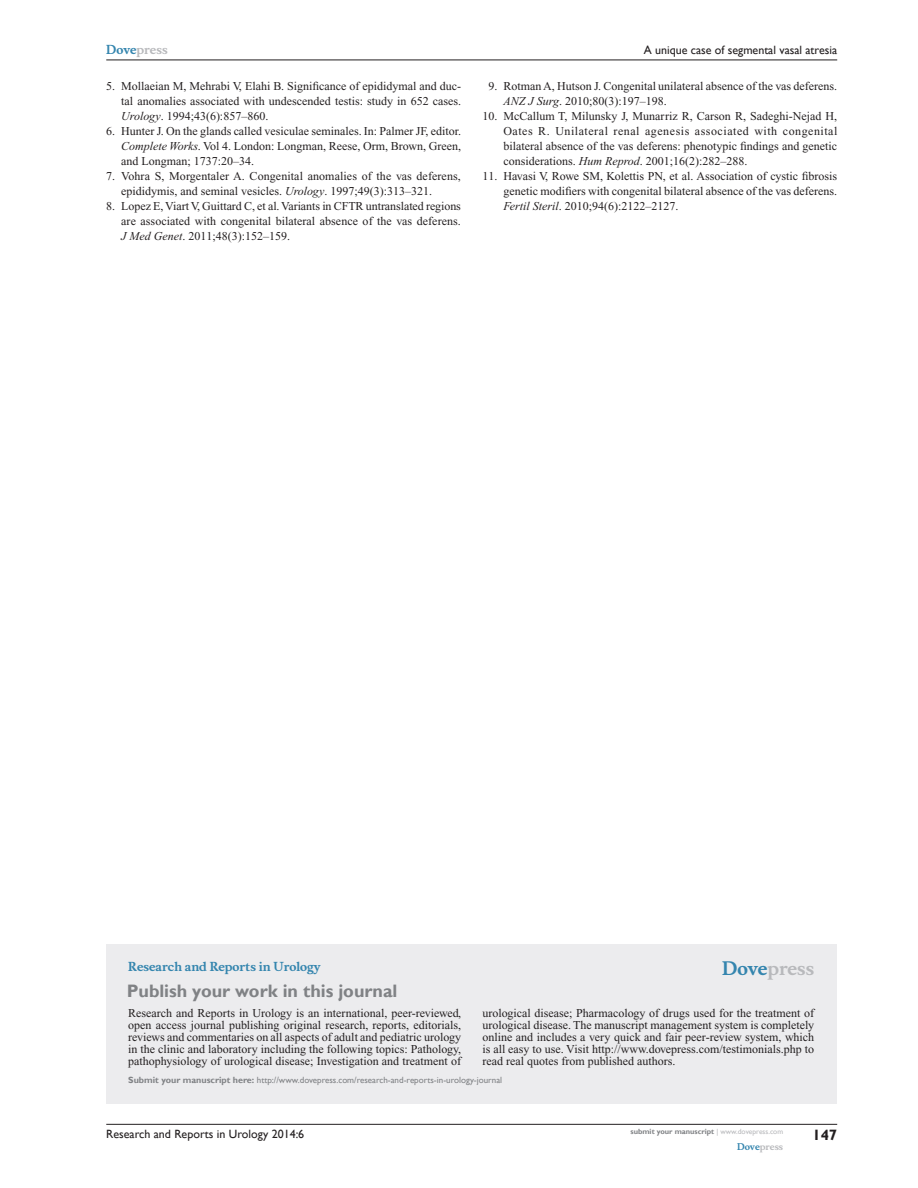
<style>
.page{position:relative;width:918px;height:1188px;background:#fff}
.page>*{position:absolute;margin:0;border:0;box-sizing:border-box;transform-origin:0 0}
.PromBx-H1{font:700 18px "Gill Sans";color:#808285}
.PromBx-Brand{font:700 18px "Musee";color:#b8b9bc}
.RunFolio-R{font:700 15px "Gill Sans";color:#231f20}
.PromBx-Tx{font:12px/12px "Times New Roman";color:#231f20;text-align:justify}
.RefNL1{font:12px/15px "Times New Roman";color:#231f20;text-align:justify}
.RefNL2{font:12px/15px "Times New Roman";color:#231f20;text-align:justify}
.RunH-R{font:12px "Gill Sans";color:#231f20}
.RunF-R{font:12px "Gill Sans";color:#231f20}
.PromBx-JrnlName{font:700 12px "Musee";color:#3485ae}
.RunH-Brand-R{font:700 12px "Musee";color:#b8b9bc}
.PromBx-SubmitMssWebA{font:9px "Gill Sans";color:#808285}
.RunF-Brand-R{font:700 9px "Musee";color:#b8b9bc}
.RunF-SubmityourMS-R{font:700 7.5px "Gill Sans";color:#808285}
.s1{color:#3485ae}
.s2{font-style:italic}
.s3{font-weight:700}
.s4{font-weight:400;color:#b8b9bc}
</style>
<div class="page">
<div style="left:106px;top:944px;width:731px;height:159px;background:#ececee"></div>
<hr style="left:106px;top:1124px;width:731px;height:1px;background:#231f20">
<hr style="left:106px;top:60px;width:731px;height:1px;background:#231f20">
<p class="RunH-Brand-R" style="left:106px;top:43px;width:63px"><span class="s1">Dove</span>press</p>
<p class="RefNL1" style="left:121px;top:79px;width:341px;text-indent:-15px">5. Mollaeian M, Mehrabi V, Elahi B. Significance of epididymal and duc&shy;tal anomalies associated with undescended testis: study in 652 cases.<br><span class="s2">Urology</span>. 1994;43(6):857–860.</p>
<p class="RefNL1" style="left:121px;top:124px;width:341px;text-indent:-15px">6. Hunter J. On the glands called vesiculae seminales. In: Palmer JF, editor.<br><span class="s2">Complete Works</span>. Vol 4. London: Longman, Reese, Orm, Brown, Green, and Longman; 1737:20–34.</p>
<p class="RefNL1" style="left:121px;top:169px;width:341px;text-indent:-15px">7. Vohra S, Morgentaler A. Congenital anomalies of the vas deferens, epididymis, and seminal vesicles. <span class="s2">Urology</span>. 1997;49(3):313–321.</p>
<p class="RefNL1" style="left:121px;top:199px;width:341px;text-indent:-15px">8. Lopez E, Viart V, Guittard C, et al. Variants in CFTR untranslated regions are associated with congenital bilateral absence of the vas deferens.<br><span class="s2">J Med Genet</span>. 2011;48(3):152–159.</p>
<p class="RunH-R" style="left:644px;top:43px;width:195px">A unique case of segmental vasal atresia</p>
<p class="RefNL2" style="left:503px;top:79px;width:335px;text-indent:-15px">9. Rotman A, Hutson J. Congenital unilateral absence of the vas deferens.<br><span class="s2">ANZ J Surg</span>. 2010;80(3):197–198.</p>
<p class="RefNL2" style="left:503px;top:109px;width:336px;text-indent:-21px">10. McCallum T, Milunsky J, Munarriz R, Carson R, Sadeghi-Nejad H, Oates R. Unilateral renal agenesis associated with congenital bilateral absence of the vas deferens: phenotypic findings and genetic considerations. <span class="s2">Hum Reprod</span>. 2001;16(2):282–288.</p>
<p class="RefNL2" style="left:503px;top:169px;width:335px;text-indent:-21px">11. Havasi V, Rowe SM, Kolettis PN, et al. Association of cystic fibrosis genetic modifiers with congenital bilateral absence of the vas deferens.<br><span class="s2">Fertil Steril</span>. 2010;94(6):2122–2127.</p>
<p class="PromBx-JrnlName" style="left:128px;top:959px;width:194px">Research and Reports in Urology</p>
<p class="PromBx-H1" style="left:127px;top:980px;width:272px">Publish your work in this journal</p>
<p class="PromBx-Brand" style="left:722px;top:958px;width:94px"><span class="s1">Dove</span>press</p>
<p class="PromBx-Tx" style="left:128px;top:1007px;width:334px">Research and Reports in Urology is an international, peer-reviewed, open access journal publishing original research, reports, editorials, reviews and commentaries on all aspects of adult and pediatric urology in the clinic and laboratory including the following topics: Pathology, pathophysiology of urological disease; Investigation and treatment of</p>
<p class="PromBx-Tx" style="left:482px;top:1007px;width:333px">urological disease; Pharmacology of drugs used for the treatment of urological disease. The manuscript management system is completely online and includes a very quick and fair peer-review system, which is all easy to use. Visit http://www.dovepress.com/testimonials.php to read real quotes from published authors.</p>
<p class="PromBx-SubmitMssWebA" style="left:128px;top:1075px;width:375px"><span class="s3">Submit your manuscript here:</span> http://www.dovepress.com/research-and-reports-in-urology-journal</p>
<p class="RunF-R" style="left:106px;top:1127px;width:200px">Research and Reports in Urology 2014:6</p>
<p class="RunF-SubmityourMS-R" style="left:631px;top:1127px;width:154px">submit your manuscript <span class="s4">| www.dovepress.com</span></p>
<p class="RunF-Brand-R" style="left:737px;top:1141px;width:48px"><span class="s1">Dove</span>press</p>
<p class="RunFolio-R" style="left:812px;top:1126px;width:26px">147</p>
</div>
